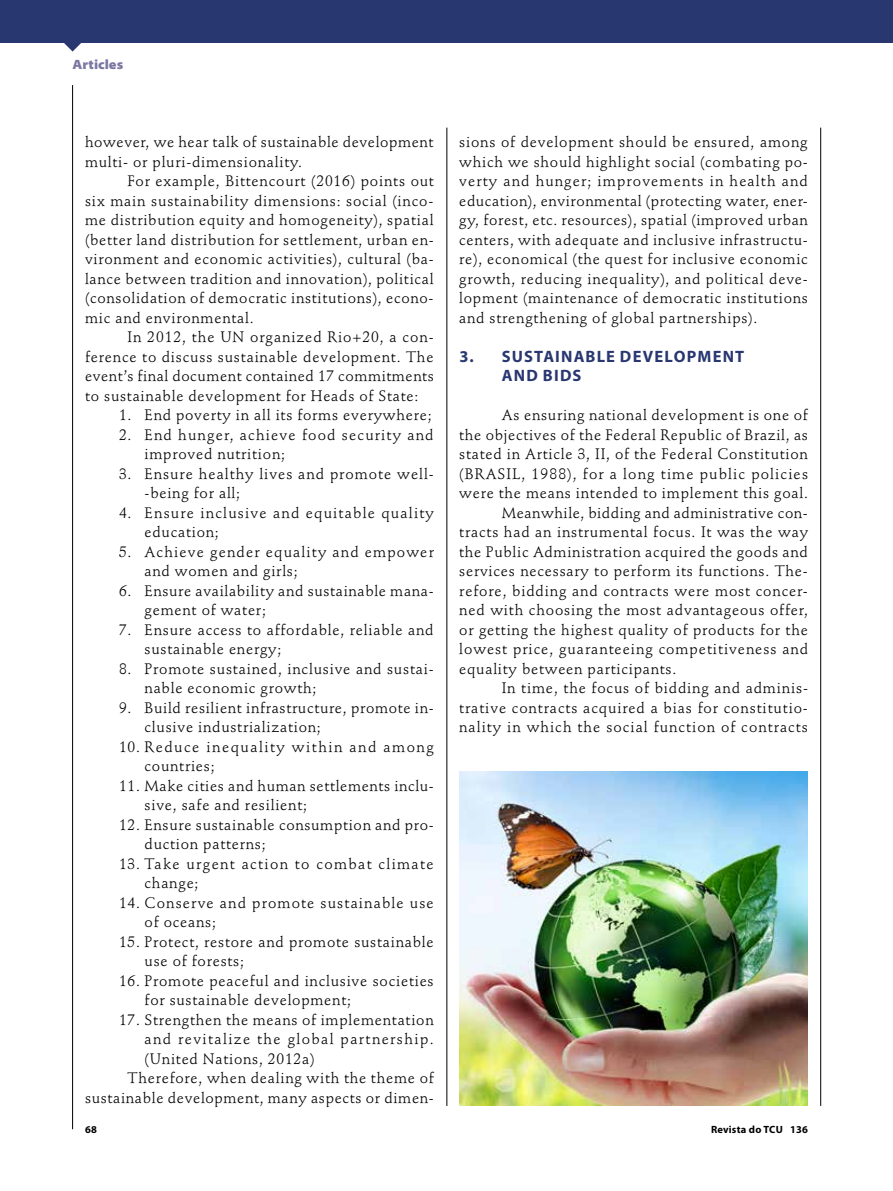
<style>
.page{position:relative;width:893px;height:1191px;background:#fff}
.page>*{position:absolute;margin:0;border:0;box-sizing:border-box;transform-origin:0 0}
.t1{font:700 16.5px/19.5px "Myriad Pro";letter-spacing:.07em;color:#293771}
.t2{font:15px/19.5px "Stempel Schneidler Std";letter-spacing:.05em;color:#000}
.t3{font:15px/19.5px "Stempel Schneidler Std";letter-spacing:.075em;color:#000}
.t4{font:15px/19.5px "Stempel Schneidler Std";letter-spacing:.08em;color:#000}
.t5{font:15px/19.5px "Stempel Schneidler Std";letter-spacing:.09em;color:#000}
.t6{font:15px/19.5px "Stempel Schneidler Std";letter-spacing:.1em;color:#000}
.t7{font:15px "Stempel Schneidler Std";letter-spacing:.07em;color:#000}
.t8{font:900 semi-expanded 13.5px "Myriad Pro";color:#7b77a2}
.t9{font:700 10.5px "Myriad Pro";letter-spacing:.02em;color:#000}
</style>
<div class="page">
<svg style="left:64px;top:43px;width:17px;height:9px"></svg>
<div style="left:0;top:0;width:893px;height:43px;background:#293771"></div>
<hr style="left:72px;top:85px;width:1px;height:1044px;background:#000">
<hr style="left:446px;top:128px;width:1px;height:978px;background:#000">
<hr style="left:820px;top:128px;width:1px;height:978px;background:#000">
<img style="left:459px;top:771px;width:349px;height:335px">
<p class="t8" style="left:73px;top:57px;width:52px">Articles</p>
<p class="t2" style="left:85px;top:132px;width:350px">however, we hear talk of sustainable development multi- or pluri-dimensionality.</p>
<p class="t2" style="left:85px;top:171px;width:350px;text-align:justify;text-indent:43px">For example, Bittencourt (2016) points out six main sustainability dimensions: social (inco&shy;me distribution equity and homogeneity), spatial (better land distribution for settlement, urban en&shy;vironment and economic activities), cultural (ba&shy;lance between tradition and innovation), political (consolidation of democratic institutions), econo&shy;mic and environmental.</p>
<p class="t2" style="left:85px;top:327px;width:350px;text-align:justify;text-indent:43px">In 2012, the UN organized Rio+20, a con&shy;ference to discuss sustainable development. The event’s final document contained 17 commitments to sustainable development for Heads of State:</p>
<p class="t2" style="left:119px;top:405px;width:314px">1. End poverty in all its forms everywhere;</p>
<p class="t4" style="left:145px;top:425px;width:291px;text-indent:-26px">2. End hunger, achieve food security and improved nutrition;</p>
<p class="t2" style="left:145px;top:464px;width:291px;text-indent:-26px">3. Ensure healthy lives and promote well--being for all;</p>
<p class="t4" style="left:145px;top:503px;width:291px;text-indent:-26px">4. Ensure inclusive and equitable quality education;</p>
<p class="t3" style="left:145px;top:542px;width:291px;text-indent:-26px">5. Achieve gender equality and empower and women and girls;</p>
<p class="t2" style="left:145px;top:581px;width:291px;text-indent:-26px">6. Ensure availability and sustainable mana&shy;gement of water;</p>
<p class="t2" style="left:145px;top:620px;width:290px;text-indent:-26px">7. Ensure access to affordable, reliable and sustainable energy;</p>
<p class="t2" style="left:145px;top:659px;width:291px;text-indent:-26px">8. Promote sustained, inclusive and sustai&shy;nable economic growth;</p>
<p class="t2" style="left:145px;top:698px;width:291px;text-indent:-26px">9. Build resilient infrastructure, promote in&shy;clusive industrialization;</p>
<p class="t6" style="left:145px;top:737px;width:291px;text-indent:-26px">10. Reduce inequality within and among countries;</p>
<p class="t2" style="left:145px;top:776px;width:291px;text-indent:-26px">11. Make cities and human settlements inclu&shy;sive, safe and resilient;</p>
<p class="t2" style="left:145px;top:815px;width:291px;text-indent:-26px">12. Ensure sustainable consumption and pro&shy;duction patterns;</p>
<p class="t5" style="left:145px;top:854px;width:291px;text-indent:-26px">13. Take urgent action to combat climate change;</p>
<p class="t3" style="left:145px;top:893px;width:291px;text-indent:-26px">14. Conserve and promote sustainable use of oceans;</p>
<p class="t2" style="left:145px;top:932px;width:291px;text-indent:-26px">15. Protect, restore and promote sustainable use of forests;</p>
<p class="t2" style="left:145px;top:971px;width:291px;text-indent:-26px">16. Promote peaceful and inclusive societies for sustainable development;</p>
<p class="t2" style="left:119px;top:1010px;width:316px">17. Strengthen the means of implementation</p>
<p class="t5" style="left:145px;top:1029px;width:291px">and revitalize the global partnership.</p>
<p class="t2" style="left:145px;top:1049px;width:171px">(United Nations, 2012a)</p>
<p class="t2" style="left:128px;top:1068px;width:308px">Therefore, when dealing with the theme of</p>
<p class="t2" style="left:85px;top:1088px;width:350px">sustainable development, many aspects or dimen-</p>
<p class="t2" style="left:459px;top:132px;width:350px;text-align:justify">sions of development should be ensured, among which we should highlight social (combating po&shy;verty and hunger; improvements in health and education), environmental (protecting water, ener&shy;gy, forest, etc. resources), spatial (improved urban centers, with adequate and inclusive infrastructu&shy;re), economical (the quest for inclusive economic growth, reducing inequality), and political deve&shy;lopment (maintenance of democratic institutions and strengthening of global partnerships).</p>
<p class="t1" style="left:502px;top:346px;width:244px;text-indent:-43px">3. SUSTAINABLE DEVELOPMENT<br>AND BIDS</p>
<p class="t2" style="left:502px;top:405px;width:308px">As ensuring national development is one of</p>
<p class="t2" style="left:459px;top:425px;width:350px">the objectives of the Federal Republic of Brazil, as</p>
<p class="t2" style="left:459px;top:444px;width:350px">stated in Article 3, II, of the Federal Constitution</p>
<p class="t3" style="left:459px;top:464px;width:350px">(BRASIL, 1988), for a long time public policies</p>
<p class="t2" style="left:459px;top:483px;width:350px">were the means intended to implement this goal.</p>
<p class="t2" style="left:502px;top:503px;width:307px">Meanwhile, bidding and administrative con-</p>
<p class="t2" style="left:459px;top:522px;width:350px">tracts had an instrumental focus. It was the way</p>
<p class="t2" style="left:459px;top:542px;width:350px">the Public Administration acquired the goods and</p>
<p class="t2" style="left:459px;top:561px;width:350px">services necessary to perform its functions. The-</p>
<p class="t2" style="left:459px;top:581px;width:350px">refore, bidding and contracts were most concer-</p>
<p class="t2" style="left:459px;top:600px;width:350px">ned with choosing the most advantageous offer,</p>
<p class="t2" style="left:459px;top:620px;width:350px">or getting the highest quality of products for the</p>
<p class="t2" style="left:459px;top:639px;width:350px">lowest price, guaranteeing competitiveness and</p>
<p class="t2" style="left:459px;top:659px;width:219px">equality between participants.</p>
<p class="t2" style="left:502px;top:678px;width:308px">In time, the focus of bidding and adminis-</p>
<p class="t2" style="left:459px;top:698px;width:350px">trative contracts acquired a bias for constitutio-</p>
<p class="t7" style="left:459px;top:718px;width:350px">nality in which the social function of contracts</p>
<p class="t9" style="left:85px;top:1123px;width:13px">68</p>
<p class="t9" style="left:711px;top:1123px;width:98px">Revista do TCU 136</p>
</div>
